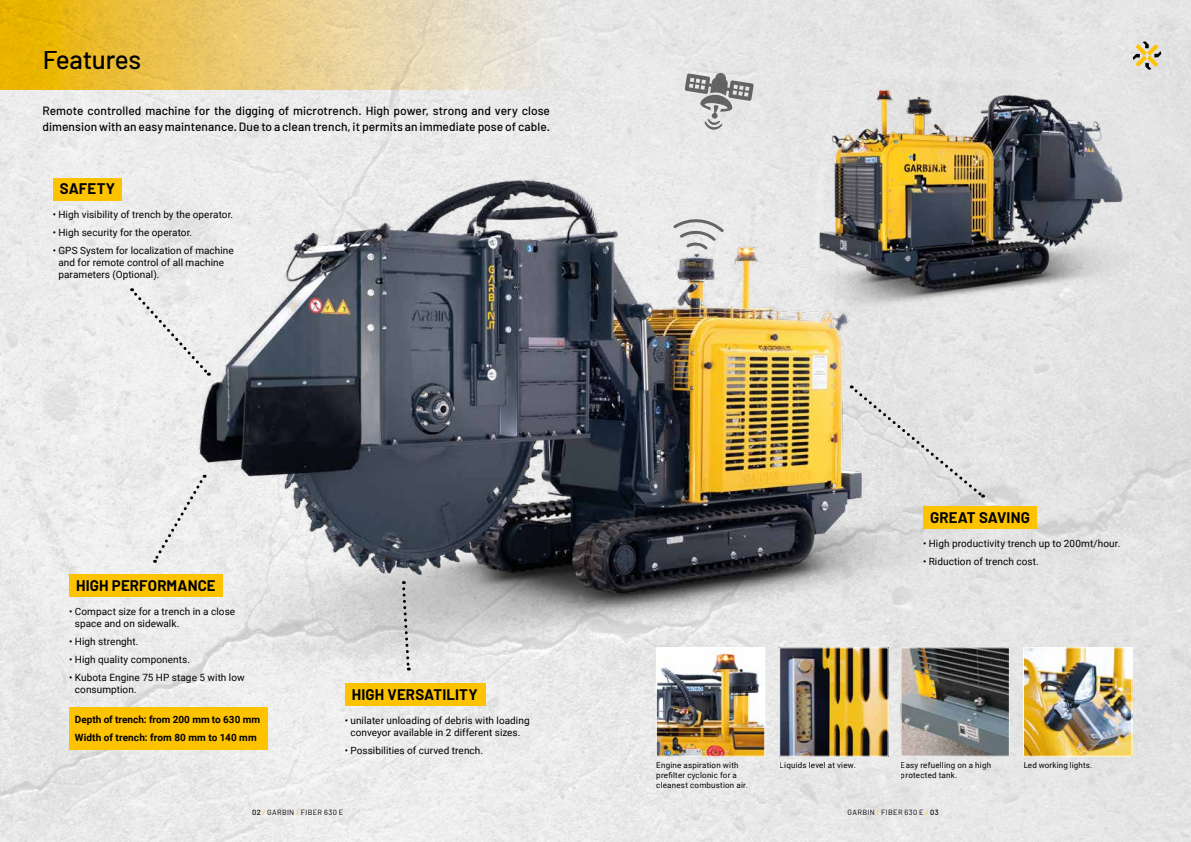
<style>
.page{position:relative;width:1191px;height:842px;background:#fff}
.page>*{position:absolute;margin:0;border:0;box-sizing:border-box;transform-origin:0 0}
.t1{font:500 26px "Barlow";letter-spacing:-.015em;color:#000}
.t2{font:700 15px "Barlow";letter-spacing:.01em;color:#000}
.t3{font:500 12px/16px "Barlow";color:#000}
.t4{font:10px/12px "Roboto";letter-spacing:.005em;color:#000}
.t5{font:700 10px/18px "Roboto";letter-spacing:.005em;color:#000}
.t6{font:8px/10px "Roboto";letter-spacing:.025em;color:#000}
.t7{font:7.5px "Barlow";letter-spacing:.05em;color:#000}
.s1{font-weight:500}
.s2{color:#fdc300}
</style>
<div class="page">
<img style="left:0;top:0;width:1191px;height:842px">
<svg style="left:0;top:0;width:557px;height:89px;background:#e9cc7b"></svg>
<img style="left:174px;top:162px;width:749px;height:499px">
<img style="left:797px;top:73px;width:362px;height:242px">
<img style="left:658px;top:649px;width:105px;height:106px">
<div style="left:656px;top:647px;width:109px;height:110px;border:1px solid #fff"></div>
<img style="left:902px;top:649px;width:105px;height:106px">
<div style="left:900px;top:647px;width:109px;height:110px;border:1px solid #fff"></div>
<img style="left:781px;top:649px;width:105px;height:106px">
<div style="left:779px;top:647px;width:109px;height:110px;border:1px solid #fff"></div>
<img style="left:1025px;top:649px;width:105px;height:106px">
<div style="left:1023px;top:647px;width:109px;height:110px;border:1px solid #fff"></div>
<div style="left:69px;top:707px;width:199px;height:43px;background:#fdc300"></div>
<div style="left:70px;top:574px;width:153px;height:22px;background:#fdc300"></div>
<svg style="left:1132px;top:41px;width:29px;height:29px"></svg>
<svg style="left:670px;top:218px;width:55px;height:34px;background:#d2d2d2"></svg>
<svg style="left:152px;top:475px;width:53px;height:88px"></svg>
<svg style="left:131px;top:288px;width:80px;height:88px"></svg>
<svg style="left:400px;top:581px;width:11px;height:89px"></svg>
<svg style="left:851px;top:385px;width:133px;height:113px;background:#ddd"></svg>
<svg style="left:684px;top:73px;width:69px;height:57px;background:#bbbaba"></svg>
<div style="left:53px;top:178px;width:68px;height:23px;background:#fdc300"></div>
<div style="left:345px;top:683px;width:140px;height:23px;background:#fdc300"></div>
<div style="left:923px;top:506px;width:114px;height:23px;background:#fdc300"></div>
<h1 class="t1" style="left:43px;top:44px;width:100px">Features</h1>
<p class="t3" style="left:43px;top:103px;width:509px">Remote controlled machine for the digging of microtrench. High power, strong and very close dimension with an easy maintenance. Due to a clean trench, it permits an immediate pose of cable.</p>
<h2 class="t2" style="left:60px;top:180px;width:57px">SAFETY</h2>
<p class="t4" style="left:53px;top:208px;width:182px">• High visibility of trench by the operator.</p>
<p class="t4" style="left:53px;top:226px;width:141px">• High security for the operator.</p>
<p class="t4" style="left:58px;top:244px;width:177px;text-indent:-6px">• GPS System for localization of machine and for remote control of all machine parameters (Optional).</p>
<h2 class="t2" style="left:76px;top:576px;width:141px">HIGH PERFORMANCE</h2>
<p class="t4" style="left:75px;top:605px;width:162px;text-indent:-6px">• Compact size for a trench in a close space and on sidewalk.</p>
<p class="t4" style="left:69px;top:635px;width:71px">• High strenght.</p>
<p class="t4" style="left:69px;top:653px;width:122px">• High quality components.</p>
<p class="t4" style="left:75px;top:671px;width:171px;text-indent:-6px">• Kubota Engine 75 HP stage 5 with low consumption.</p>
<p class="t5" style="left:75px;top:710px;width:187px">Depth of trench: from 200 mm to 630 mm<br>Width of trench: from 80 mm to 140 mm</p>
<h2 class="t2" style="left:352px;top:685px;width:127px">HIGH VERSATILITY</h2>
<p class="t4" style="left:345px;top:714px;width:186px;text-align:center">• unilater unloading of debris with loading conveyor available in 2 different sizes.</p>
<p class="t4" style="left:345px;top:744px;width:140px">• Possibilities of curved trench.</p>
<h2 class="t2" style="left:930px;top:508px;width:101px">GREAT SAVING</h2>
<p class="t4" style="left:923px;top:537px;width:199px">• High productivity trench up to 200mt/hour.</p>
<p class="t4" style="left:923px;top:555px;width:117px">• Riduction of trench cost.</p>
<p class="t6" style="left:656px;top:760px;width:93px">Engine aspiration with prefilter cyclonic for a cleanest combustion air.</p>
<p class="t6" style="left:901px;top:760px;width:92px">Easy refuelling on a high protected tank.</p>
<p class="t6" style="left:779px;top:760px;width:78px">Liquids level at view.</p>
<p class="t6" style="left:1023px;top:760px;width:70px">Led working lights.</p>
<p class="t7" style="left:252px;top:808px;width:93px"><span class="s1">02</span> <span class="s2">/</span> GARBIN <span class="s2">/</span> FIBER 630 E</p>
<p class="t7" style="left:847px;top:808px;width:93px">GARBIN <span class="s2">/</span> FIBER 630 E <span class="s2">/</span> <span class="s1">03</span></p>
</div>
